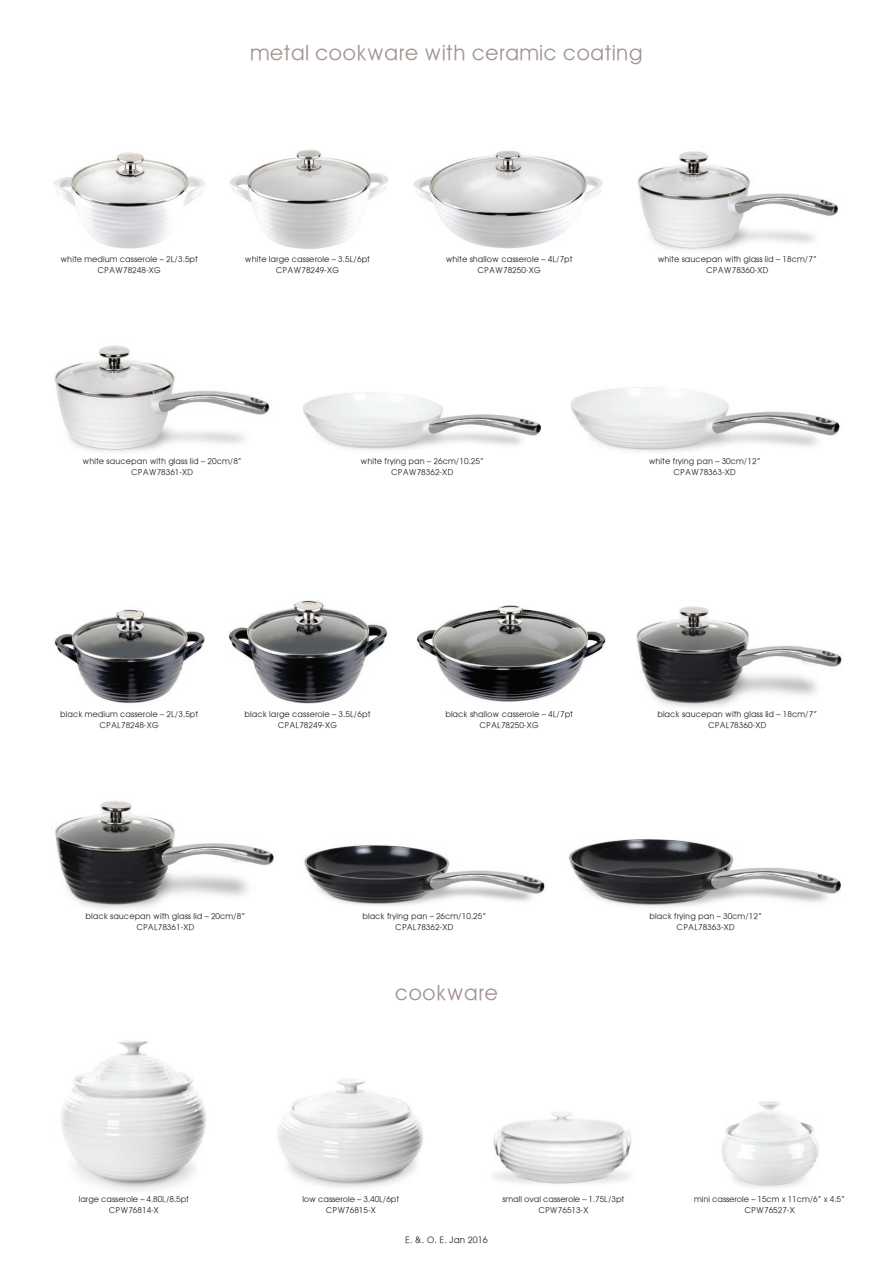
<style>
.page{position:relative;width:893px;height:1263px;background:#fff}
.page>*{position:absolute;margin:0;border:0;box-sizing:border-box;transform-origin:0 0}
.t1{font:21px "Avant Garde";color:#a19390}
.t2{font:9px "Avant Garde";color:#231f20}
.t3{font:8.25px/10.5px "Avant Garde";color:#231f20;text-align:center}
</style>
<div class="page">
<img style="left:302px;top:393px;width:240px;height:57px">
<img style="left:54px;top:345px;width:216px;height:107px">
<img style="left:570px;top:387px;width:270px;height:65px">
<img style="left:304px;top:845px;width:241px;height:61px">
<img style="left:55px;top:801px;width:219px;height:108px">
<img style="left:568px;top:839px;width:273px;height:69px">
<img style="left:54px;top:152px;width:151px;height:97px">
<img style="left:637px;top:151px;width:201px;height:99px">
<img style="left:229px;top:150px;width:160px;height:99px">
<img style="left:413px;top:150px;width:189px;height:99px">
<img style="left:54px;top:609px;width:151px;height:95px">
<img style="left:636px;top:606px;width:206px;height:102px">
<img style="left:228px;top:600px;width:160px;height:104px">
<img style="left:417px;top:605px;width:189px;height:97px">
<img style="left:61px;top:1041px;width:145px;height:150px">
<img style="left:277px;top:1079px;width:147px;height:109px">
<img style="left:493px;top:1112px;width:139px;height:72px">
<img style="left:721px;top:1101px;width:98px;height:87px">
<h1 class="t1" style="left:250px;top:40px;width:394px">metal cookware with ceramic coating</h1>
<p class="t3" style="left:60px;top:254px;width:139px">white medium casserole – 2L/3.5pt<br>CPAW78248-XG</p>
<p class="t3" style="left:658px;top:254px;width:161px">white saucepan with glass lid – 18cm/7”<br>CPAW78360-XD</p>
<p class="t3" style="left:245px;top:254px;width:127px">white large casserole – 3.5L/6pt<br>CPAW78249-XG</p>
<p class="t3" style="left:446px;top:254px;width:129px">white shallow casserole – 4L/7pt<br>CPAW78250-XG</p>
<p class="t3" style="left:83px;top:456px;width:161px">white saucepan with glass lid – 20cm/8”<br>CPAW78361-XD</p>
<p class="t3" style="left:649px;top:456px;width:113px">white frying pan – 30cm/12”<br>CPAW78363-XD</p>
<p class="t3" style="left:361px;top:456px;width:125px">white frying pan – 26cm/10.25”<br>CPAW78362-XD</p>
<p class="t3" style="left:60px;top:709px;width:140px">black medium casserole – 2L/3.5pt<br>CPAL78248-XG</p>
<p class="t3" style="left:657px;top:709px;width:161px">black saucepan with glass lid – 18cm/7”<br>CPAL78360-XD</p>
<p class="t3" style="left:245px;top:709px;width:127px">black large casserole – 3.5L/6pt<br>CPAL78249-XG</p>
<p class="t3" style="left:445px;top:709px;width:129px">black shallow casserole – 4L/7pt<br>CPAL78250-XG</p>
<p class="t3" style="left:85px;top:911px;width:161px">black saucepan with glass lid – 20cm/8”<br>CPAL78361-XD</p>
<p class="t3" style="left:649px;top:911px;width:114px">black frying pan – 30cm/12”<br>CPAL78363-XD</p>
<p class="t3" style="left:362px;top:911px;width:126px">black frying pan – 26cm/10.25”<br>CPAL78362-XD</p>
<h1 class="t1" style="left:395px;top:980px;width:105px">cookware</h1>
<p class="t3" style="left:79px;top:1194px;width:112px">large casserole – 4.80L/8.5pt<br>CPW76814-X</p>
<p class="t3" style="left:302px;top:1194px;width:98px">low casserole – 3.40L/6pt<br>CPW76815-X</p>
<p class="t3" style="left:502px;top:1194px;width:123px">small oval casserole – 1.75L/3pt<br>CPW76513-X</p>
<p class="t3" style="left:694px;top:1194px;width:152px">mini casserole – 15cm x 11cm/6” x 4.5”<br>CPW76527-X</p>
<p class="t2" style="left:405px;top:1235px;width:84px">E. &amp;. O. E. Jan 2016</p>
</div>
